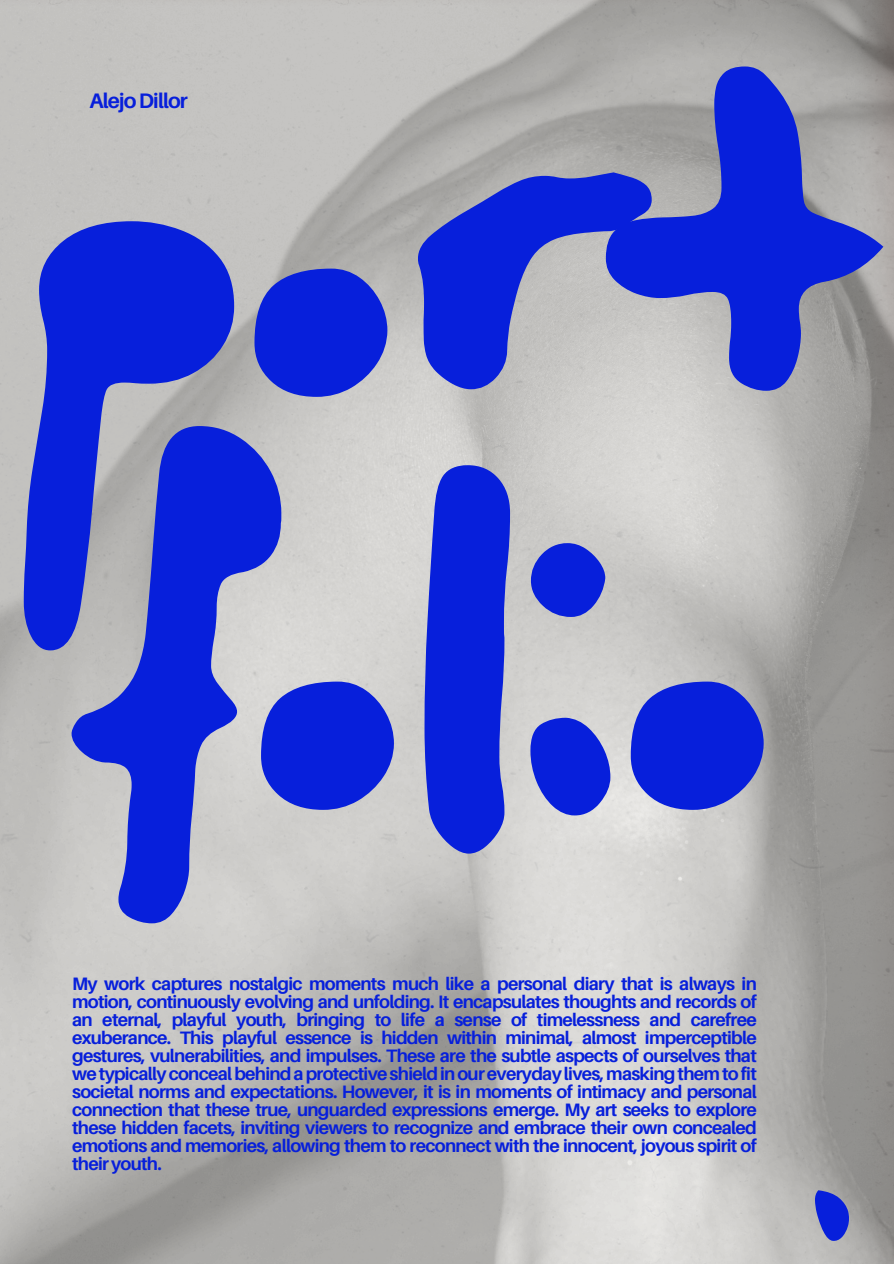
<style>
.page{position:relative;width:894px;height:1264px;background:#fff}
.page>*{position:absolute;margin:0;border:0;box-sizing:border-box;transform-origin:0 0}
.t1{font:508.8px "Bristol";letter-spacing:-.04em;color:#071fdb}
.t2{font:360.6px "Give You Glory";color:#071fdb}
.t3{font:700 21px "Aileron";letter-spacing:-.04em;color:#071fdb}
.t4{font:700 18px/18px "Aileron";letter-spacing:-.04em;color:#071fdb;text-align:justify}
</style>
<div class="page">
<img style="left:0;top:0;width:893px;height:1263px">
<p class="t1" style="left:8px;top:-102px;width:876px">port</p>
<p class="t3" style="left:89px;top:88px;width:100px">AlejoDillor</p>
<h1 class="t1" style="left:56px;top:311px;width:734px">folio</h1>
<h1 class="t4" style="left:72px;top:974px;width:686px">My work captures nostalgic moments much like a personal diary that is always in motion, continuously evolving and unfolding. It encapsulates thoughts and records of an eternal, playful youth, bringing to life a sense of timelessness and carefree exuberance. This playful essence is hidden within minimal, almost imperceptible gestures, vulnerabilities, and impulses. These are the subtle aspects of ourselves that wetypicallyconcealbehindaprotectiveshieldinoureverydaylives,maskingthemtofit societal norms and expectations. However, it is in moments of intimacy and personal connection that these true, unguarded expressions emerge. My art seeks to explore these hidden facets, inviting viewers to recognize and embrace their own concealed emotions and memories, allowing them to reconnect with the innocent, joyous spirit of theiryouth.</h1>
<h2 class="t2" style="left:780px;top:907px;width:78px">.</h2>
</div>
